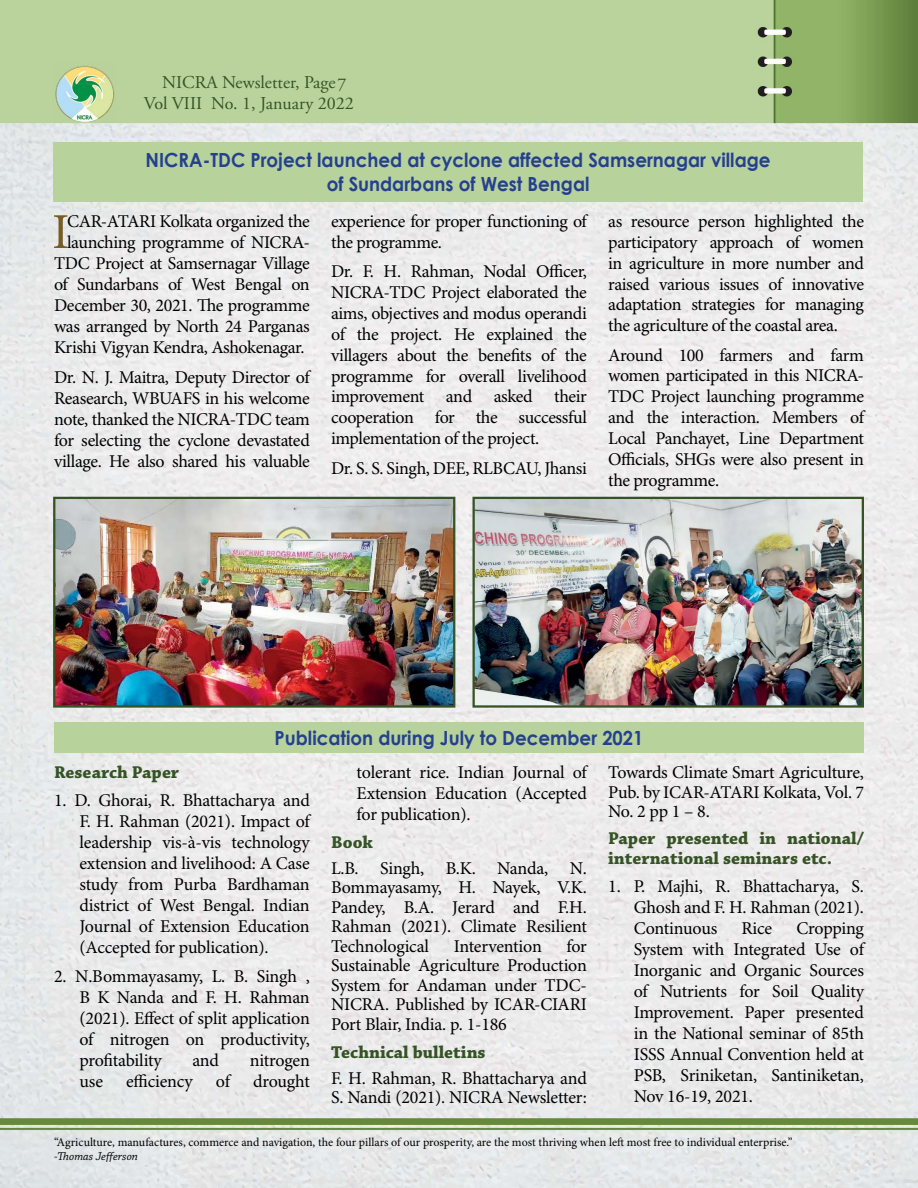
<style>
.page{position:relative;width:918px;height:1188px;background:#fff}
.page>*{position:absolute;margin:0;border:0;box-sizing:border-box;transform-origin:0 0}
.t1{font:50.25px "Minion Pro";color:#775d25}
.t2{font:700 19.5px/23.4px "Century Gothic";color:#25408f;text-align:center;scale:.94 1}
.t3{font:18px/21px "Minion Pro";letter-spacing:-.02em;color:#000;text-align:justify}
.t4{font:700 18px/19.4px "Chaparral Pro";color:#365326}
.t5{font:18px/21.6px "Adobe Garamond Pro";color:#365326;text-align:center}
.t6{font:12px "Minion Pro";color:#000}
.t7{font:italic 12px "Chaparral Pro";color:#000}
</style>
<div class="page">
<img style="left:0;top:0;width:918px;height:1188px">
<img style="left:52px;top:63px;width:64px;height:59px">
<div style="left:54px;top:722px;width:810px;height:30px;background:#b8d29c"></div>
<div style="left:53px;top:142px;width:810px;height:59px;background:#b8d29c"></div>
<img style="left:56px;top:500px;width:396px;height:205px">
<div style="left:53px;top:497px;width:402px;height:211px;border:2px solid #365326"></div>
<img style="left:475px;top:500px;width:386px;height:205px">
<div style="left:472px;top:497px;width:392px;height:211px;border:2px solid #365326"></div>
<p class="t5" style="left:144px;top:72px;width:211px">NICRA Newsletter, Page 7<br>Vol VIII No. 1, January 2022</p>
<p class="t2" style="left:146px;top:148px;width:666px">NICRA-TDC Project launched at cyclone affected Samsernagar village of Sundarbans of West Bengal</p>
<p class="t3" style="left:54px;top:211px;width:257px;text-align:right">CAR-ATARI Kolkata organized the launching programme of NICRA-TDC Project at Samsernagar Village of Sundarbans of West Bengal on December 30, 2021. The programme was arranged by North 24 Parganas Krishi Vigyan Kendra, Ashokenagar.</p>
<p class="t3" style="left:54px;top:367px;width:257px">Dr. N. J. Maitra, Deputy Director of Reasearch, WBUAFS in his welcome note, thanked the NICRA-TDC team for selecting the cyclone devastated village. He also shared his valuable</p>
<h1 class="t1" style="left:52px;top:202px;width:19px">I</h1>
<p class="t3" style="left:331px;top:212px;width:257px">experience for proper functioning of the programme.</p>
<p class="t3" style="left:331px;top:262px;width:257px">Dr. F. H. Rahman, Nodal Officer, NICRA-TDC Project elaborated the aims, objectives and modus operandi of the project. He explained the villagers about the benefits of the programme for overall livelihood improvement and asked their cooperation for the successful implementation of the project.</p>
<p class="t3" style="left:331px;top:458px;width:257px">Dr. S. S. Singh, DEE, RLBCAU, Jhansi</p>
<p class="t3" style="left:608px;top:212px;width:257px">as resource person highlighted the participatory approach of women in agriculture in more number and raised various issues of innovative adaptation strategies for managing the agriculture of the coastal area.</p>
<p class="t3" style="left:608px;top:345px;width:257px">Around 100 farmers and farm women participated in this NICRA-TDC Project launching programme and the interaction. Members of Local Panchayet, Line Department Officials, SHGs were also present in the programme.</p>
<p class="t2" style="left:275px;top:725px;width:394px">Publication during July to December 2021</p>
<p class="t4" style="left:54px;top:763px;width:127px">Research Paper</p>
<p class="t3" style="left:80px;top:790px;width:232px;text-indent:-26px">1. D. Ghorai, R. Bhattacharya and F. H. Rahman (2021). Impact of leadership vis-à-vis technology extension and livelihood: A Case study from Purba Bardhaman district of West Bengal. Indian Journal of Extension Education (Accepted for publication).</p>
<p class="t3" style="left:80px;top:967px;width:232px;text-indent:-26px">2. N.Bommayasamy, L. B. Singh , B K Nanda and F. H. Rahman (2021). Effect of split application of nitrogen on productivity, profitability</p>
<p class="t3" style="left:192px;top:1051px;width:28px">and</p>
<p class="t3" style="left:250px;top:1051px;width:62px">nitrogen</p>
<p class="t3" style="left:80px;top:1072px;width:25px">use</p>
<p class="t3" style="left:126px;top:1072px;width:68px">efficiency</p>
<p class="t3" style="left:216px;top:1072px;width:16px">of</p>
<p class="t3" style="left:253px;top:1072px;width:58px">drought</p>
<p class="t3" style="left:357px;top:763px;width:232px">tolerant rice. Indian Journal of Extension Education (Accepted for publication).</p>
<p class="t4" style="left:331px;top:833px;width:43px">Book</p>
<p class="t3" style="left:331px;top:859px;width:257px;line-height:19.5px">L.B. Singh, B.K. Nanda, N.<br>Bommayasamy, H. Nayek, V.K.<br>Pandey, B.A. Jerard and F.H.<br>Rahman (2021). Climate Resilient Technological</p>
<p class="t3" style="left:331px;top:937px;width:257px;line-height:19.5px;text-indent:235px">for Sustainable Agriculture Production System for Andaman under TDC-NICRA. Published by ICAR-CIARI Port Blair, India. p. 1-186</p>
<p class="t4" style="left:331px;top:1043px;width:156px">Technical bulletins</p>
<p class="t3" style="left:331px;top:1069px;width:257px;line-height:19.5px">F. H. Rahman, R. Bhattacharya and<br>S. Nandi (2021). NICRA Newsletter:</p>
<p class="t3" style="left:454px;top:936px;width:90px">Intervention</p>
<p class="t3" style="left:608px;top:763px;width:257px;line-height:19.5px">Towards Climate Smart Agriculture, Pub. by ICAR-ATARI Kolkata, Vol. 7<br>No. 2 pp 1 – 8.</p>
<p class="t4" style="left:608px;top:830px;width:257px">Paper presented in national/ international seminars etc.</p>
<p class="t3" style="left:634px;top:876px;width:232px;text-indent:-26px">1. P. Majhi, R. Bhattacharya, S.<br>Ghosh and F. H. Rahman (2021).<br>Continuous</p>
<p class="t3" style="left:634px;top:918px;width:232px;text-indent:163px">Cropping System with Integrated Use of Inorganic and Organic Sources of Nutrients for Soil Quality Improvement. Paper presented in the National seminar of 85th ISSS Annual Convention held at PSB, Sriniketan, Santiniketan, Nov 16-19, 2021.</p>
<p class="t3" style="left:742px;top:918px;width:32px">Rice</p>
<p class="t6" style="left:54px;top:1135px;width:740px">“Agriculture, manufactures, commerce and navigation, the four pillars of our prosperity, are the most thriving when left most free to individual enterprise.”</p>
<p class="t7" style="left:54px;top:1150px;width:86px">-Thomas Jefferson</p>
</div>
